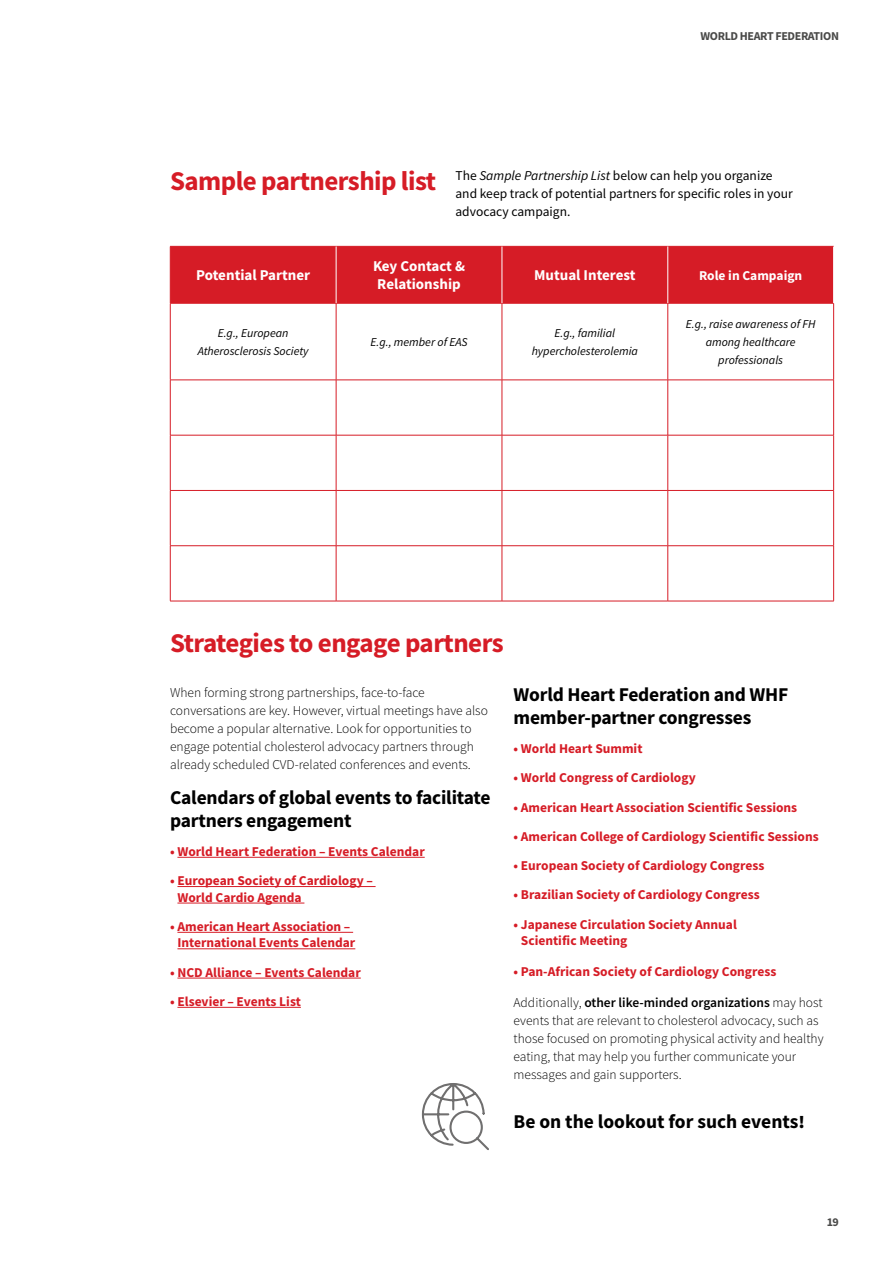
<style>
.page{position:relative;width:893px;height:1263px;background:#fff}
.page>*{position:absolute;margin:0;border:0;box-sizing:border-box;transform-origin:0 0}
.t1{font:700 27px "Source Sans Pro";letter-spacing:-.02em;color:#d61c26}
.t2{font:700 19.5px/22.5px "Source Sans Pro";letter-spacing:-.01em;color:#000}
.t3{font:700 15px/18px "Source Sans Pro";color:#fff}
.t4{font:700 13.5px/16.5px "Source Sans Pro";color:#d61c26}
.t5{font:300 13.5px/18px "Source Sans Pro";color:#000}
.t6{font:13.5px/18px "Source Sans Pro";color:#000}
.t7{font:700 13.5px "Source Sans Pro";color:#fff}
.t8{font:italic 12px/18px "Source Sans Pro";color:#000;text-align:center}
.t9{font:700 12px "Source Sans Pro";letter-spacing:-.03em;color:#4a4a49}
.s1{font-style:italic}
.s2{font-weight:600}
.s3{font-weight:900;font-size:18px}
</style>
<div class="page">
<hr style="left:177px;top:857px;width:248px;height:1px;background:#d61c26">
<hr style="left:177px;top:886px;width:199px;height:1px;background:#d61c26">
<hr style="left:177px;top:903px;width:127px;height:1px;background:#d61c26">
<hr style="left:177px;top:932px;width:176px;height:1px;background:#d61c26">
<hr style="left:177px;top:948px;width:178px;height:1px;background:#d61c26">
<hr style="left:177px;top:978px;width:184px;height:1px;background:#d61c26">
<hr style="left:177px;top:1007px;width:124px;height:1px;background:#d61c26">
<div style="left:171px;top:247px;width:662px;height:56px;background:#d61c26"></div>
<hr style="left:170px;top:246px;width:166px;height:1px;background:#d61c26">
<hr style="left:170px;top:247px;width:1px;height:56px;background:#d61c26">
<hr style="left:336px;top:246px;width:166px;height:1px;background:#d61c26">
<hr style="left:502px;top:246px;width:166px;height:1px;background:#d61c26">
<hr style="left:668px;top:246px;width:166px;height:1px;background:#d61c26">
<hr style="left:170px;top:303px;width:166px;height:1px;background:#d61c26">
<hr style="left:170px;top:303px;width:1px;height:77px;background:#d61c26">
<hr style="left:336px;top:303px;width:166px;height:1px;background:#d61c26">
<hr style="left:336px;top:303px;width:1px;height:77px;background:#d61c26">
<hr style="left:502px;top:303px;width:166px;height:1px;background:#d61c26">
<hr style="left:502px;top:303px;width:1px;height:77px;background:#d61c26">
<hr style="left:668px;top:303px;width:166px;height:1px;background:#d61c26">
<hr style="left:667px;top:303px;width:1px;height:77px;background:#d61c26">
<hr style="left:833px;top:303px;width:1px;height:77px;background:#d61c26">
<hr style="left:170px;top:380px;width:166px;height:1px;background:#d61c26">
<hr style="left:170px;top:380px;width:1px;height:55px;background:#d61c26">
<hr style="left:336px;top:380px;width:166px;height:1px;background:#d61c26">
<hr style="left:336px;top:380px;width:1px;height:55px;background:#d61c26">
<hr style="left:502px;top:380px;width:166px;height:1px;background:#d61c26">
<hr style="left:502px;top:380px;width:1px;height:55px;background:#d61c26">
<hr style="left:668px;top:380px;width:166px;height:1px;background:#d61c26">
<hr style="left:667px;top:380px;width:1px;height:55px;background:#d61c26">
<hr style="left:833px;top:380px;width:1px;height:55px;background:#d61c26">
<hr style="left:170px;top:435px;width:166px;height:1px;background:#d61c26">
<hr style="left:170px;top:435px;width:1px;height:55px;background:#d61c26">
<hr style="left:336px;top:435px;width:166px;height:1px;background:#d61c26">
<hr style="left:336px;top:435px;width:1px;height:55px;background:#d61c26">
<hr style="left:502px;top:435px;width:166px;height:1px;background:#d61c26">
<hr style="left:502px;top:435px;width:1px;height:55px;background:#d61c26">
<hr style="left:668px;top:435px;width:166px;height:1px;background:#d61c26">
<hr style="left:667px;top:435px;width:1px;height:55px;background:#d61c26">
<hr style="left:833px;top:435px;width:1px;height:55px;background:#d61c26">
<hr style="left:170px;top:490px;width:166px;height:1px;background:#d61c26">
<hr style="left:170px;top:491px;width:1px;height:54px;background:#d61c26">
<hr style="left:336px;top:490px;width:166px;height:1px;background:#d61c26">
<hr style="left:336px;top:491px;width:1px;height:54px;background:#d61c26">
<hr style="left:502px;top:490px;width:166px;height:1px;background:#d61c26">
<hr style="left:502px;top:491px;width:1px;height:54px;background:#d61c26">
<hr style="left:668px;top:490px;width:166px;height:1px;background:#d61c26">
<hr style="left:667px;top:491px;width:1px;height:54px;background:#d61c26">
<hr style="left:833px;top:491px;width:1px;height:54px;background:#d61c26">
<hr style="left:170px;top:545px;width:166px;height:1px;background:#d61c26">
<hr style="left:170px;top:546px;width:1px;height:55px;background:#d61c26">
<hr style="left:336px;top:545px;width:166px;height:1px;background:#d61c26">
<hr style="left:336px;top:546px;width:1px;height:55px;background:#d61c26">
<hr style="left:502px;top:545px;width:166px;height:1px;background:#d61c26">
<hr style="left:502px;top:546px;width:1px;height:55px;background:#d61c26">
<hr style="left:668px;top:545px;width:166px;height:1px;background:#d61c26">
<hr style="left:667px;top:546px;width:1px;height:55px;background:#d61c26">
<hr style="left:833px;top:546px;width:1px;height:55px;background:#d61c26">
<hr style="left:170px;top:601px;width:166px;height:1px;background:#d61c26">
<hr style="left:336px;top:601px;width:166px;height:1px;background:#d61c26">
<hr style="left:502px;top:601px;width:166px;height:1px;background:#d61c26">
<hr style="left:668px;top:601px;width:166px;height:1px;background:#d61c26">
<hr style="left:336px;top:247px;width:1px;height:56px;background:#fff">
<hr style="left:502px;top:247px;width:1px;height:56px;background:#fff">
<hr style="left:667px;top:247px;width:1px;height:56px;background:#fff">
<svg style="left:421px;top:1083px;width:68px;height:67px"></svg>
<p class="t9" style="left:700px;top:28px;width:140px">WORLD HEART FEDERATION</p>
<h1 class="t1" style="left:170px;top:163px;width:268px">Sample partnership list</h1>
<p class="t6" style="left:455px;top:167px;width:339px">The <span class="s1">Sample Partnership List</span> below can help you organize and keep track of potential partners for specific roles in your advocacy campaign.</p>
<p class="t3" style="left:196px;top:266px;width:115px">Potential Partner</p>
<p class="t3" style="left:373px;top:257px;width:94px">Key Contact &amp;<br>Relationship</p>
<p class="t3" style="left:534px;top:266px;width:103px">Mutual Interest</p>
<p class="t7" style="left:699px;top:266px;width:105px">Role in Campaign</p>
<p class="t8" style="left:198px;top:324px;width:112px">E.g., European<br>Atherosclerosis Society</p>
<p class="t8" style="left:371px;top:333px;width:98px">E.g., member of EAS</p>
<p class="t8" style="left:532px;top:324px;width:108px">E.g., familial hypercholesterolemia</p>
<p class="t8" style="left:686px;top:315px;width:131px">E.g., raise awareness of FH among healthcare professionals</p>
<h1 class="t1" style="left:170px;top:624px;width:335px">Strategies to engage partners</h1>
<p class="t5" style="left:170px;top:683px;width:319px">When forming strong partnerships, face-to-face conversations are key. However, virtual meetings have also become a popular alternative. Look for opportunities to engage potential cholesterol advocacy partners through already scheduled CVD-related conferences and events.</p>
<h2 class="t2" style="left:170px;top:786px;width:322px">Calendars of global events to facilitate partners engagement</h2>
<p class="t4" style="left:170px;top:843px;width:256px">• World Heart Federation – Events Calendar</p>
<p class="t4" style="left:177px;top:872px;width:197px;text-indent:-7px">• European Society of Cardiology –<br>World Cardio Agenda</p>
<p class="t4" style="left:170px;top:918px;width:187px;text-align:center">• American Heart Association –<br>International Events Calendar</p>
<p class="t4" style="left:170px;top:964px;width:192px">• NCD Alliance – Events Calendar</p>
<p class="t4" style="left:170px;top:993px;width:132px">• Elsevier – Events List</p>
<h2 class="t2" style="left:513px;top:683px;width:276px">World Heart Federation and WHF member-partner congresses</h2>
<p class="t4" style="left:513px;top:740px;width:131px">• World Heart Summit</p>
<p class="t4" style="left:513px;top:769px;width:184px">• World Congress of Cardiology</p>
<p class="t4" style="left:513px;top:799px;width:285px">• American Heart Association Scientific Sessions</p>
<p class="t4" style="left:513px;top:828px;width:307px">• American College of Cardiology Scientific Sessions</p>
<p class="t4" style="left:513px;top:857px;width:252px">• European Society of Cardiology Congress</p>
<p class="t4" style="left:513px;top:886px;width:248px">• Brazilian Society of Cardiology Congress</p>
<p class="t4" style="left:521px;top:916px;width:218px;text-indent:-7px">• Japanese Circulation Society Annual<br>Scientific Meeting</p>
<p class="t4" style="left:513px;top:963px;width:264px">• Pan-African Society of Cardiology Congress</p>
<p class="t5" style="left:513px;top:993px;width:312px">Additionally, <span class="s2">other like-minded organizations</span> may host events that are relevant to cholesterol advocacy, such as those focused on promoting physical activity and healthy eating, that may help you further communicate your messages and gain supporters.</p>
<h2 class="t2" style="left:513px;top:1109px;width:293px">Be on the lookout for such events<span class="s3">!</span></h2>
<p class="t9" style="left:827px;top:1214px;width:14px">19</p>
</div>
